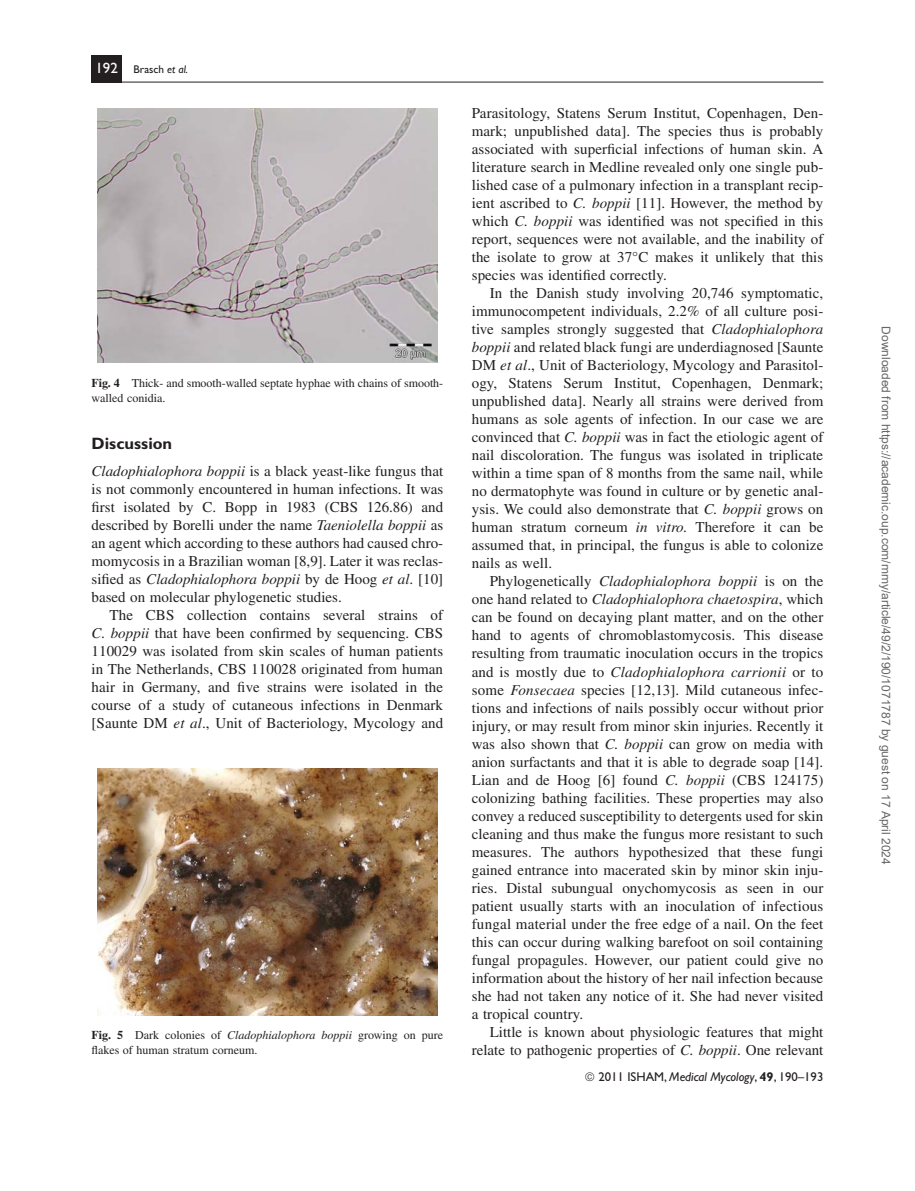
<style>
.page{position:relative;width:915px;height:1191px;background:#fff}
.page>*{position:absolute;margin:0;border:0;box-sizing:border-box;transform-origin:0 0}
.t1{font:700 16.5px "Gill Sans Std";color:#231f20}
.t2{font:15px/18px "Times LT Std";letter-spacing:.005em;color:#231f20;text-align:justify}
.t3{font:12.75px "Gill Sans Std";color:#231f20}
.t4{font:12px/15px "Times LT Std";color:#231f20}
.t5{font:12px "Arial";color:#666}
.t6{font:11.25px "Gill Sans Std";color:#231f20}
.s1{font-size:15px;color:#fff}
.s2{font-style:italic}
.s3{font-weight:700}
</style>
<div class="page">
<div style="left:92px;top:55px;width:30px;height:27px;background:#231f20"></div>
<hr style="left:92px;top:82px;width:731px;height:1px;background:#231f20">
<img style="left:97px;top:108px;width:340px;height:255px">
<img style="left:97px;top:768px;width:340px;height:247px">
<p class="t6" style="left:95px;top:65px;width:94px"><span class="s1">192</span> Brasch <span class="s2">et al .</span></p>
<p class="t4" style="left:92px;top:376px;width:353px"><span class="s3">Fig. 4</span> Thick- and smooth-walled septate hyphae with chains of smooth&shy;walled conidia.</p>
<p class="t1" style="left:92px;top:437px;width:82px">Discussion</p>
<p class="t2" style="left:91px;top:463px;width:353px"><span class="s2">Cladophialophora boppii</span> is a black yeast-like fungus that is not commonly encountered in human infections. It was first isolated by C. Bopp in 1983 (CBS 126.86) and described by Borelli under the name <span class="s2">Taeniolella boppii</span> as an agent which according to these authors had caused chro&shy;momycosis in a Brazilian woman [8,9]. Later it was reclas&shy;sified as <span class="s2">Cladophialophora boppii</span> by de Hoog <span class="s2">et al</span> . [10] based on molecular phylogenetic studies.</p>
<p class="t2" style="left:91px;top:607px;width:353px;text-indent:18px">The CBS collection contains several strains of <span class="s2">C. boppii</span> that have been confirmed by sequencing. CBS 110029 was isolated from skin scales of human patients in The Netherlands, CBS 110028 originated from human hair in Germany, and five strains were isolated in the course of a study of cutaneous infections in Denmark [Saunte DM <span class="s2">et al</span> ., Unit of Bacteriology, Mycology and</p>
<p class="t4" style="left:92px;top:1029px;width:353px"><span class="s3">Fig. 5</span> Dark colonies of <span class="s2">Cladophialophora boppii</span> growing on pure flakes of human stratum corneum.</p>
<p class="t2" style="left:471px;top:106px;width:353px">Parasitology, Statens Serum Institut, Copenhagen, Den&shy;mark; unpublished data]. The species thus is probably associated with superficial infections of human skin. A literature search in Medline revealed only one single pub&shy;lished case of a pulmonary infection in a transplant recip&shy;ient ascribed to <span class="s2">C. boppii</span> [11]. However, the method by which <span class="s2">C. boppii</span> was identified was not specified in this report, sequences were not available, and the inability of the isolate to grow at 37 ° C makes it unlikely that this species was identified correctly.</p>
<p class="t2" style="left:471px;top:286px;width:353px;text-indent:18px">In the Danish study involving 20,746 symptomatic, immunocompetent individuals, 2.2% of all culture posi&shy;tive samples strongly suggested that <span class="s2">Cladophialophora boppii</span> and related black fungi are underdiagnosed [Saunte DM <span class="s2">et al</span> ., Unit of Bacteriology, Mycology and Parasitol&shy;ogy, Statens Serum Institut, Copenhagen, Denmark; unpublished data]. Nearly all strains were derived from humans as sole agents of infection. In our case we are convinced that <span class="s2">C. boppii</span> was in fact the etiologic agent of nail discoloration. The fungus was isolated in triplicate within a time span of 8 months from the same nail, while no dermatophyte was found in culture or by genetic anal&shy;ysis. We could also demonstrate that <span class="s2">C. boppii</span> grows on human stratum corneum <span class="s2">in vitro.</span> Therefore it can be assumed that, in principal, the fungus is able to colonize nails as well.</p>
<p class="t2" style="left:471px;top:574px;width:353px;text-indent:18px">Phylogenetically <span class="s2">Cladophialophora boppii</span> is on the one hand related to <span class="s2">Cladophialophora chaetospira</span> , which can be found on decaying plant matter, and on the other hand to agents of chromoblastomycosis. This disease resulting from traumatic inoculation occurs in the tropics and is mostly due to <span class="s2">Cladophialophora carrionii</span> or to some <span class="s2">Fonsecaea</span> species [12,13]. Mild cutaneous infec&shy;tions and infections of nails possibly occur without prior injury, or may result from minor skin injuries. Recently it was also shown that <span class="s2">C. boppii</span> can grow on media with anion surfactants and that it is able to degrade soap [14].<br>Lian and de Hoog [6] found <span class="s2">C. boppii</span> (CBS 124175) colonizing bathing facilities. These properties may also convey a reduced susceptibility to detergents used for skin cleaning and thus make the fungus more resistant to such measures. The authors hypothesized that these fungi gained entrance into macerated skin by minor skin inju&shy;ries. Distal subungual onychomycosis as seen in our patient usually starts with an inoculation of infectious fungal material under the free edge of a nail. On the feet this can occur during walking barefoot on soil containing fungal propagules. However, our patient could give no information about the history of her nail infection because she had not taken any notice of it. She had never visited a tropical country.</p>
<p class="t2" style="left:471px;top:1024px;width:353px;text-align:right">Little is known about physiologic features that might relate to pathogenic properties of <span class="s2">C. boppii</span> . One relevant</p>
<p class="t3" style="left:598px;top:1072px;width:226px">2011 ISHAM, <span class="s2">Medical Mycology</span>, <span class="s3">49</span>, 190–193</p>
<p class="t5" style="left:890px;top:326px;width:539px;rotate:90deg">Downloaded from https://academic.oup.com/mmy/article/49/2/190/1071787 by guest on 17 April 2024</p>
</div>
